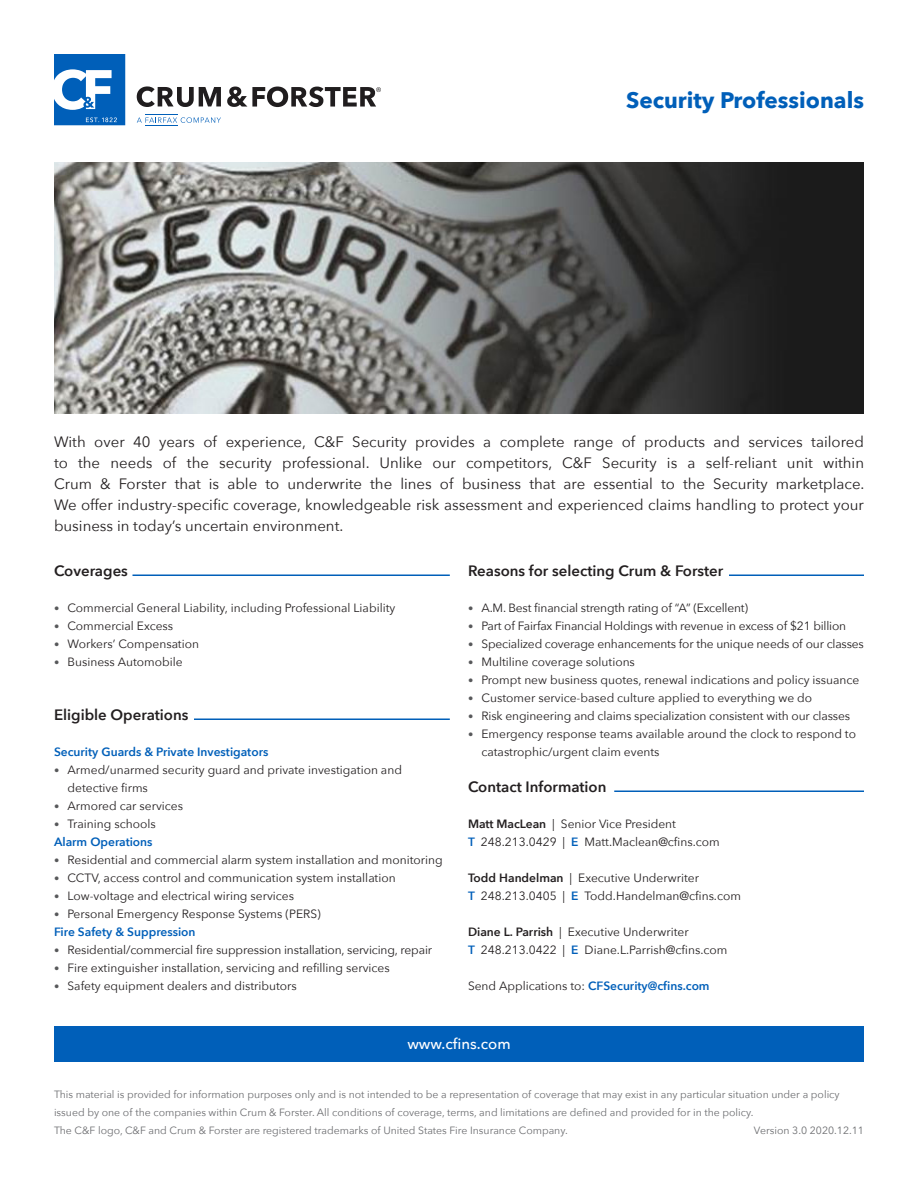
<style>
.page{position:relative;width:918px;height:1188px;background:#fff}
.page>*{position:absolute;margin:0;border:0;box-sizing:border-box;transform-origin:0 0}
.t1{font:700 22.5px "Avenir Next";color:#005fb9}
.Paragraph{font:15px/21px "Avenir Next";color:#231f20;text-align:justify}
.t2{font:600 15px "Avenir Next";color:#231f20}
.t3{font:500 15px "Avenir Next";color:#fff}
.Paragraph-2{font:12px/18px "Avenir Next";color:#231f20}
.sub-header{font:600 12px "Avenir Next";color:#005fb9}
.Paragraph-3{font:600 12px "Avenir Next";color:#005fb9}
.Legal{font:10.5px/18px "Avenir Next";color:#6c6d70}
.s1{font-size:10.5px;color:#57585a}
.s2{font-weight:600}
.s3{font-weight:600;color:#005fb9}
.s4{font-weight:400;color:#231f20}
</style>
<div class="page">
<svg style="left:137px;top:86px;width:84px;height:21px"></svg>
<svg style="left:137px;top:117px;width:84px;height:6px"></svg>
<hr style="left:145px;top:114px;width:33px;height:1px;background:#005fb9">
<hr style="left:145px;top:125px;width:33px;height:1px;background:#005fb9">
<svg style="left:54px;top:54px;width:71px;height:71px"></svg>
<svg style="left:227px;top:87px;width:154px;height:20px"></svg>
<img style="left:54px;top:162px;width:810px;height:252px">
<hr style="left:614px;top:790px;width:250px;height:2px;background:#005fb9">
<hr style="left:729px;top:574px;width:135px;height:2px;background:#005fb9">
<hr style="left:132px;top:574px;width:318px;height:2px;background:#005fb9">
<hr style="left:194px;top:718px;width:256px;height:2px;background:#005fb9">
<div style="left:54px;top:1026px;width:810px;height:36px;background:#005fb9"></div>
<p class="t1" style="left:626px;top:81px;width:239px">Security Professionals</p>
<p class="Paragraph" style="left:54px;top:431px;width:812px">With over 40 years of experience, C&amp;F Security provides a complete range of products and services tailored to the needs of the security professional. Unlike our competitors, C&amp;F Security is a self-reliant unit within Crum &amp; Forster that is able to underwrite the lines of business that are essential to the Security marketplace.<br>We offer industry-specific coverage, knowledgeable risk assessment and experienced claims handling to protect your business in today’s uncertain environment.</p>
<p class="t2" style="left:54px;top:558px;width:75px">Coverages</p>
<p class="Paragraph-2" style="left:54px;top:598px;width:343px"><span class="s1">•</span> Commercial General Liability, including Professional Liability</p>
<p class="Paragraph-2" style="left:54px;top:616px;width:121px"><span class="s1">•</span> Commercial Excess</p>
<p class="Paragraph-2" style="left:54px;top:634px;width:147px"><span class="s1">•</span> Workers’ Compensation</p>
<p class="Paragraph-2" style="left:54px;top:652px;width:130px"><span class="s1">•</span> Business Automobile</p>
<p class="t2" style="left:54px;top:702px;width:136px">Eligible Operations</p>
<p class="sub-header" style="left:54px;top:742px;width:216px">Security Guards &amp; Private Investigators</p>
<p class="Paragraph-2" style="left:68px;top:760px;width:336px;text-indent:-14px"><span class="s1">•</span> Armed/unarmed security guard and private investigation and detective firms</p>
<p class="Paragraph-2" style="left:54px;top:796px;width:131px"><span class="s1">•</span> Armored car services</p>
<p class="Paragraph-2" style="left:54px;top:814px;width:103px"><span class="s1">•</span> Training schools</p>
<p class="sub-header" style="left:54px;top:832px;width:100px">Alarm Operations</p>
<p class="Paragraph-2" style="left:54px;top:850px;width:390px"><span class="s1">•</span> Residential and commercial alarm system installation and monitoring</p>
<p class="Paragraph-2" style="left:54px;top:868px;width:343px"><span class="s1">•</span> CCTV, access control and communication system installation</p>
<p class="Paragraph-2" style="left:54px;top:886px;width:242px"><span class="s1">•</span> Low-voltage and electrical wiring services</p>
<p class="Paragraph-2" style="left:54px;top:904px;width:268px"><span class="s1">•</span> Personal Emergency Response Systems (PERS)</p>
<p class="sub-header" style="left:54px;top:922px;width:143px">Fire Safety &amp; Suppression</p>
<p class="Paragraph-2" style="left:54px;top:940px;width:380px"><span class="s1">•</span> Residential/commercial fire suppression installation, servicing, repair</p>
<p class="Paragraph-2" style="left:54px;top:958px;width:337px"><span class="s1">•</span> Fire extinguisher installation, servicing and refilling services</p>
<p class="Paragraph-2" style="left:54px;top:976px;width:244px"><span class="s1">•</span> Safety equipment dealers and distributors</p>
<p class="t2" style="left:468px;top:558px;width:257px">Reasons for selecting Crum &amp; Forster</p>
<p class="Paragraph-2" style="left:468px;top:598px;width:282px"><span class="s1">•</span> A.M. Best financial strength rating of “A” (Excellent)</p>
<p class="Paragraph-2" style="left:468px;top:616px;width:380px"><span class="s1">•</span> Part of Fairfax Financial Holdings with revenue in excess of $21 billion</p>
<p class="Paragraph-2" style="left:468px;top:634px;width:397px"><span class="s1">•</span> Specialized coverage enhancements for the unique needs of our classes</p>
<p class="Paragraph-2" style="left:468px;top:652px;width:168px"><span class="s1">•</span> Multiline coverage solutions</p>
<p class="Paragraph-2" style="left:468px;top:670px;width:393px"><span class="s1">•</span> Prompt new business quotes, renewal indications and policy issuance</p>
<p class="Paragraph-2" style="left:468px;top:688px;width:346px"><span class="s1">•</span> Customer service-based culture applied to everything we do</p>
<p class="Paragraph-2" style="left:468px;top:706px;width:384px"><span class="s1">•</span> Risk engineering and claims specialization consistent with our classes</p>
<p class="Paragraph-2" style="left:482px;top:724px;width:376px;text-indent:-14px"><span class="s1">•</span> Emergency response teams available around the clock to respond to catastrophic/urgent claim events</p>
<p class="t2" style="left:468px;top:774px;width:140px">Contact Information</p>
<p class="Paragraph-2" style="left:468px;top:814px;width:253px"><span class="s2">Matt MacLean</span> | Senior Vice President<br><span class="s3">T</span> 248.213.0429 | <span class="s3">E</span> Matt.Maclean@cfins.com</p>
<p class="Paragraph-2" style="left:468px;top:868px;width:233px"><span class="s2">Todd Handelman</span> | Executive Underwriter</p>
<p class="Paragraph-2" style="left:468px;top:886px;width:275px"><span class="s3">T</span> 248.213.0405 | <span class="s3">E</span> Todd.Handelman@cfins.com</p>
<p class="Paragraph-2" style="left:468px;top:922px;width:261px"><span class="s2">Diane L. Parrish</span> | Executive Underwriter<br><span class="s3">T</span> 248.213.0422 | <span class="s3">E</span> Diane.L.Parrish@cfins.com</p>
<p class="Paragraph-3" style="left:468px;top:976px;width:243px"><span class="s4">Send Applications to:</span> CFSecurity@cfins.com</p>
<p class="t3" style="left:407px;top:1031px;width:105px">www.cfins.com</p>
<p class="Legal" style="left:54px;top:1085px;width:787px">This material is provided for information purposes only and is not intended to be a representation of coverage that may exist in any particular situation under a policy issued by one of the companies within Crum &amp; Forster. All conditions of coverage, terms, and limitations are defined and provided for in the policy.</p>
<p class="Legal" style="left:54px;top:1121px;width:515px">The C&amp;F logo, C&amp;F and Crum &amp; Forster are registered trademarks of United States Fire Insurance Company.</p>
<p class="Legal" style="left:754px;top:1121px;width:112px">Version 3.0 2020.12.11</p>
</div>
